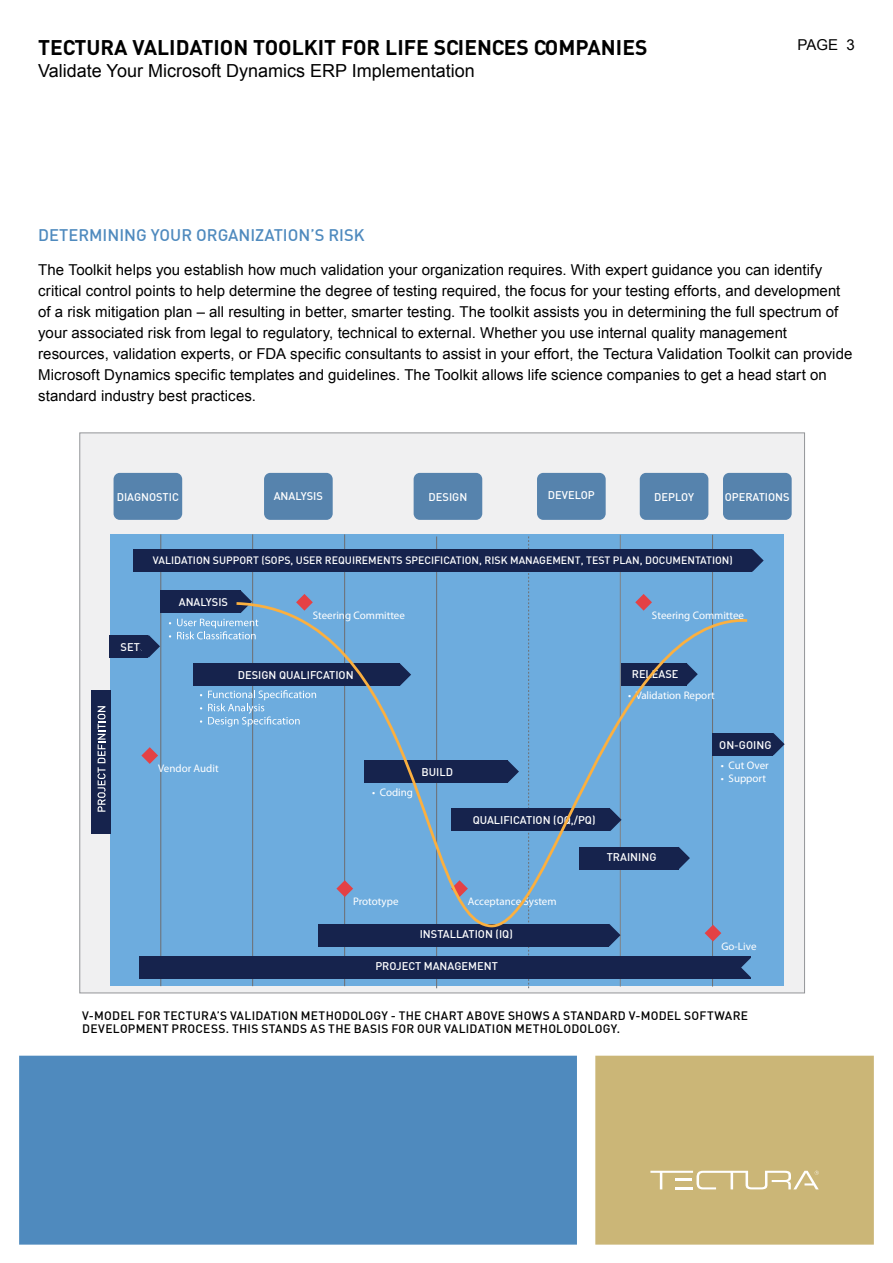
<style>
.page{position:relative;width:893px;height:1263px;background:#fff}
.page>*{position:absolute;margin:0;border:0;box-sizing:border-box;transform-origin:0 0}
.t1{font:700 21px "DIN";color:#000}
.t2{font:18px "Arial";color:#000}
.t3{font:500 16.5px "DIN";color:#4f8abe}
.t4{font:15px/21px "Arial";letter-spacing:.005em;color:#000}
.t5{font:500 12px "DIN";letter-spacing:.02em;color:#000}
.t6{font:500 10.95px "DIN";color:#fff}
.t7{font:10.95px "Myriad Pro";color:#fff}
.t8{font:500 10.5px "DIN";color:#fff}
</style>
<div class="page">
<div style="left:19px;top:1056px;width:558px;height:188px;background:#4f8abe"></div>
<div style="left:595px;top:1056px;width:279px;height:188px;background:#cbb677"></div>
<svg style="left:650px;top:1171px;width:169px;height:18px"></svg>
<div style="left:79px;top:432px;width:726px;height:561px;background:#f0f0f1;border:1px solid #939598"></div>
<div style="left:161px;top:534px;width:92px;height:452px;background:#6dacde"></div>
<div style="left:111px;top:534px;width:50px;height:452px;background:#6dacde"></div>
<div style="left:253px;top:534px;width:92px;height:452px;background:#6dacde"></div>
<div style="left:345px;top:534px;width:92px;height:452px;background:#6dacde"></div>
<div style="left:437px;top:534px;width:92px;height:452px;background:#6dacde"></div>
<div style="left:529px;top:534px;width:92px;height:452px;background:#6dacde"></div>
<div style="left:621px;top:534px;width:92px;height:452px;background:#6dacde"></div>
<div style="left:712px;top:534px;width:72px;height:452px;background:#6dacde"></div>
<hr style="left:160px;top:534px;width:1px;height:452px;background:#6d6e71">
<hr style="left:252px;top:534px;width:1px;height:452px;background:#6d6e71">
<hr style="left:344px;top:534px;width:1px;height:452px;background:#6d6e71">
<hr style="left:436px;top:536px;width:1px;height:452px;background:#6d6e71">
<svg style="left:528px;top:536px;width:1px;height:452px"></svg>
<hr style="left:620px;top:535px;width:1px;height:451px;background:#808285">
<hr style="left:712px;top:535px;width:1px;height:451px;background:#6d6e71">
<div style="left:133px;top:549px;width:619px;height:22px;background:#16234d"></div>
<div style="left:139px;top:956px;width:612px;height:23px;background:#16234d"></div>
<div style="left:160px;top:590px;width:81px;height:23px;background:#16234d"></div>
<div style="left:110px;top:635px;width:38px;height:22px;background:#16234d"></div>
<div style="left:193px;top:663px;width:206px;height:23px;background:#16234d"></div>
<div style="left:318px;top:924px;width:291px;height:22px;background:#16234d"></div>
<div style="left:713px;top:733px;width:60px;height:22px;background:#16234d"></div>
<div style="left:91px;top:691px;width:20px;height:143px;background:#16234d"></div>
<svg style="left:98px;top:706px;width:7px;height:106px"></svg>
<div style="left:414px;top:473px;width:68px;height:47px;background:#5683ad;border-radius:6px"></div>
<div style="left:640px;top:473px;width:68px;height:47px;background:#5683ad;border-radius:6px"></div>
<div style="left:264px;top:473px;width:69px;height:47px;background:#5683ad;border-radius:6px"></div>
<div style="left:537px;top:473px;width:69px;height:47px;background:#5683ad;border-radius:6px"></div>
<div style="left:723px;top:473px;width:69px;height:47px;background:#5683ad;border-radius:6px"></div>
<div style="left:114px;top:473px;width:68px;height:47px;background:#5683ad;border-radius:6px"></div>
<svg style="left:177px;top:619px;width:57px;height:20px"></svg>
<svg style="left:208px;top:690px;width:26px;height:37px"></svg>
<svg style="left:297px;top:594px;width:15px;height:7px"></svg>
<svg style="left:636px;top:594px;width:15px;height:7px"></svg>
<svg style="left:141px;top:747px;width:17px;height:17px"></svg>
<svg style="left:705px;top:932px;width:16px;height:9px"></svg>
<svg style="left:609px;top:932px;width:11px;height:14px"></svg>
<svg style="left:741px;top:958px;width:10px;height:20px"></svg>
<svg style="left:741px;top:549px;width:23px;height:23px"></svg>
<svg style="left:241px;top:591px;width:10px;height:10px"></svg>
<svg style="left:148px;top:635px;width:12px;height:22px"></svg>
<svg style="left:773px;top:733px;width:12px;height:22px"></svg>
<svg style="left:234px;top:601px;width:516px;height:331px"></svg>
<h1 class="t1" style="left:38px;top:34px;width:611px">TECTURA VALIDATION TOOLKIT FOR LIFE SCIENCES COMPANIES</h1>
<p class="t4" style="left:797px;top:34px;width:59px">PAGE 3</p>
<p class="t2" style="left:38px;top:59px;width:438px">Validate Your Microsoft Dynamics ERP Implementation</p>
<p class="t3" style="left:38px;top:224px;width:169px">DETERMINING YOUR ORG</p>
<p class="t3" style="left:228px;top:224px;width:138px">ANIZATION’S RISK</p>
<p class="t4" style="left:38px;top:259px;width:816px">The Toolkit helps you establish how much validation your organization requires. With expert guidance you can identify critical control points to help determine the degree of testing required, the focus for your testing efforts, and development of a risk mitigation plan – all resulting in better, smarter testing. The toolkit assists you in determining the full spectrum of your associated risk from legal to regulatory, technical to external. Whether you use internal quality management resources, validation experts, or FDA specific consultants to assist in your effort, the Tectura Validation Toolkit can provide Microsoft Dynamics specific templates and guidelines. The Toolkit allows life science companies to get a head start on standard industry best practices.</p>
<p class="t6" style="left:117px;top:490px;width:64px">DIAGNOSTIC</p>
<p class="t6" style="left:274px;top:489px;width:51px">ANALYSIS</p>
<p class="t6" style="left:429px;top:490px;width:40px">DESIGN</p>
<p class="t6" style="left:548px;top:488px;width:48px">DEVELOP</p>
<p class="t6" style="left:654px;top:490px;width:41px">DEPLOY</p>
<p class="t6" style="left:725px;top:490px;width:66px">OPERATIONS</p>
<p class="t8" style="left:153px;top:553px;width:25px">VALIDATION</p>
<p class="t8" style="left:213px;top:553px;width:14px">SUPPO</p>
<p class="t8" style="left:246px;top:553px;width:32px">RT (SOPS</p>
<p class="t8" style="left:291px;top:553px;width:80px">, USER REQUI REMENT</p>
<p class="t8" style="left:397px;top:553px;width:22px">S SPECIFICATION</p>
<p class="t8" style="left:479px;top:553px;width:40px">, RISK MANA</p>
<p class="t8" style="left:539px;top:553px;width:15px">GEMENT</p>
<p class="t8" style="left:581px;top:553px;width:72px">, TESTPLAN , DOCUMENTATION</p>
<p class="t8" style="left:729px;top:553px;width:5px">)</p>
<p class="t6" style="left:121px;top:640px;width:35px">SETUP</p>
<p class="t6" style="left:179px;top:595px;width:51px">ANALYSIS</p>
<p class="t7" style="left:313px;top:608px;width:94px">Steering Committee</p>
<p class="t7" style="left:652px;top:608px;width:94px">Steering Committee</p>
<p class="t6" style="left:238px;top:668px;width:117px">DESIGN QUALIFCATION</p>
<p class="t6" style="left:632px;top:667px;width:48px">RELEASE</p>
<p class="t7" style="left:628px;top:688px;width:88px">• Validation Report</p>
<p class="t7" style="left:158px;top:761px;width:62px">Vendor Audit</p>
<p class="t7" style="left:372px;top:785px;width:43px">• Coding</p>
<p class="t6" style="left:422px;top:765px;width:33px">BUILD</p>
<p class="t6" style="left:473px;top:813px;width:124px">QUALIFICATION (OQ,/PQ)</p>
<p class="t6" style="left:607px;top:850px;width:51px">TRAINING</p>
<p class="t7" style="left:353px;top:895px;width:47px">Prototype</p>
<p class="t7" style="left:468px;top:895px;width:90px">Acceptance System</p>
<p class="t6" style="left:420px;top:927px;width:95px">INSTALLATION (IQ)</p>
<p class="t6" style="left:375px;top:959px;width:124px">PROJECT MANAGEMENT</p>
<p class="t6" style="left:719px;top:738px;width:54px">ON-GOING</p>
<p class="t7" style="left:721px;top:758px;width:49px">• Cut Over</p>
<p class="t7" style="left:721px;top:771px;width:47px">• Support</p>
<p class="t7" style="left:721px;top:939px;width:37px">Go-Live</p>
<p class="t5" style="left:82px;top:1008px;width:31px">V-MODE</p>
<p class="t5" style="left:128px;top:1008px;width:51px">L FOR TECTU</p>
<p class="t5" style="left:201px;top:1008px;width:58px">RA’S VALIDATION</p>
<p class="t5" style="left:301px;top:1008px;width:19px">METHODO</p>
<p class="t5" style="left:358px;top:1008px;width:75px">LOGY - THE CHA</p>
<p class="t5" style="left:449px;top:1008px;width:131px">RT ABOVE SHOWS A STANDA</p>
<p class="t5" style="left:610px;top:1008px;width:40px">RD V-MODE</p>
<p class="t5" style="left:674px;top:1008px;width:26px">L SOFT</p>
<p class="t5" style="left:714px;top:1008px;width:33px">WARE</p>
<p class="t5" style="left:82px;top:1021px;width:47px">DEVELOPMENT</p>
<p class="t5" style="left:172px;top:1021px;width:25px">PROCE</p>
<p class="t5" style="left:211px;top:1021px;width:67px">SS. THIS STAND</p>
<p class="t5" style="left:300px;top:1021px;width:37px">S AS THE</p>
<p class="t5" style="left:354px;top:1021px;width:120px">BASIS FOR OU R VALIDATION</p>
<p class="t5" style="left:515px;top:1021px;width:9px">METHO</p>
<p class="t5" style="left:556px;top:1021px;width:16px">LODO</p>
<p class="t5" style="left:588px;top:1021px;width:34px">LOGY.</p>
</div>
